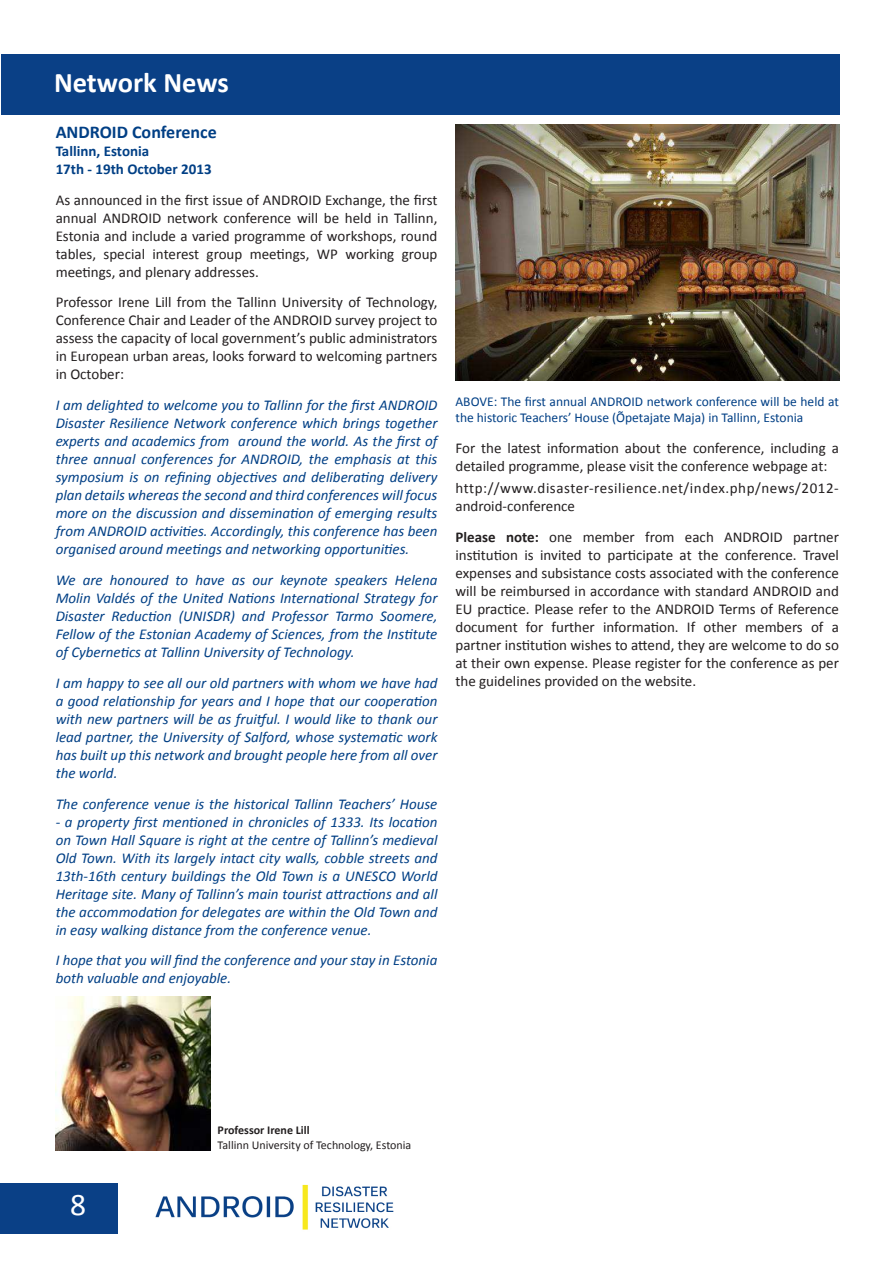
<style>
.page{position:relative;width:893px;height:1263px;background:#fff}
.page>*{position:absolute;margin:0;border:0;box-sizing:border-box;transform-origin:0 0}
.t1{font:31.5px "Calibri";color:#fff}
.t2{font:700 28.5px "Calibri";color:#fff}
.t3{font:700 18px "Calibri";color:#003f85}
.t4{font:italic 15px/18px "Calibri";color:#003f85;text-align:justify}
.t5{font:15px/18px "Calibri";color:#231f20;text-align:justify}
.t6{font:15px/18px "Calibri";letter-spacing:.03em;color:#231f20}
.t7{font:700 15px/18px "Calibri";color:#003f85}
.t8{font:13.5px/16.2px "Calibri";color:#003f85}
.t9{font:12px "Calibri";color:#231f20}
.t10{font:700 12px "Calibri";color:#231f20}
.s1{font-weight:700}
</style>
<div class="page">
<div style="left:0;top:1183px;width:117px;height:51px;background:#0a4086"></div>
<img style="left:155px;top:1184px;width:239px;height:46px">
<div style="left:1px;top:54px;width:839px;height:61px;background:#0a4086"></div>
<img style="left:56px;top:996px;width:154px;height:154px">
<img style="left:455px;top:124px;width:385px;height:257px">
<h2 class="t2" style="left:54px;top:64px;width:176px">Network News</h2>
<p class="t3" style="left:56px;top:120px;width:163px">ANDROID Conference</p>
<p class="t7" style="left:56px;top:142px;width:157px">Tallinn, Estonia<br>17th - 19th October 2013</p>
<p class="t5" style="left:56px;top:191px;width:383px">As announced in the irst issue of ANDROID Exchange, the irst annual ANDROID network conference will be held in Tallinn, Estonia and include a varied programme of workshops, round tables, special interest group meeings, WP working group meeings, and plenary addresses.</p>
<p class="t5" style="left:56px;top:293px;width:383px">Professor Irene Lill from the Tallinn University of Technology, Conference Chair and Leader of the ANDROID survey project to assess the capacity of local government’s public administrators in European urban areas, looks forward to welcoming partners in October:</p>
<p class="t4" style="left:56px;top:396px;width:383px">I am delighted to welcome you to Tallinn for the irst ANDROID Disaster Resilience Network conference which brings together experts and academics from around the world. As the irst of three annual conferences for ANDROID, the emphasis at this symposium is on reining objecives and deliberaing delivery plan details whereas the second and third conferences will focus more on the discussion and disseminaion of emerging results from ANDROID aciviies. Accordingly, this conference has been organised around meeings and networking opportuniies.</p>
<p class="t4" style="left:56px;top:570px;width:383px">We are honoured to have as our keynote speakers Helena Molin Valdés of the United Naions Internaional Strategy for Disaster Reducion (UNISDR) and Professor Tarmo Soomere, Fellow of the Estonian Academy of Sciences, from the Insitute of Cyberneics at Tallinn University of Technology.</p>
<p class="t4" style="left:56px;top:675px;width:383px">I am happy to see all our old partners with whom we have had a good relaionship for years and I hope that our cooperaion with new partners will be as fruiful. I would like to thank our lead partner, the University of Salford, whose systemaic work has built up this network and brought people here from all over the world.</p>
<p class="t4" style="left:56px;top:796px;width:383px">The conference venue is the historical Tallinn Teachers’ House</p>
<p class="t4" style="left:56px;top:812px;width:383px">- a property irst menioned in chronicles of 1333. Its locaion on Town Hall Square is right at the centre of Tallinn’s medieval Old Town. With its largely intact city walls, cobble streets and 13th-16th century buildings the Old Town is a UNESCO World Heritage site. Many of Tallinn’s main tourist atracions and all the accommodaion for delegates are within the Old Town and in easy walking distance from the conference venue.</p>
<p class="t4" style="left:56px;top:951px;width:383px">I hope that you will ind the conference and your stay in Estonia both valuable and enjoyable.</p>
<p class="t8" style="left:455px;top:393px;width:385px">ABOVE: The irst annual ANDROID network conference will be held at the historic Teachers’ House (Õpetajate Maja) in Tallinn, Estonia</p>
<p class="t5" style="left:455px;top:439px;width:385px">For the latest informaion about the conference, including a detailed programme, please visit the conference webpage at:</p>
<p class="t6" style="left:455px;top:479px;width:385px">http://www.disaster-resilience.net/index.php/news/2012- android-conference</p>
<p class="t5" style="left:455px;top:528px;width:385px"><span class="s1">Please note:</span> one member from each ANDROID partner insituion is invited to paricipate at the conference. Travel expenses and subsistance costs associated with the conference will be reimbursed in accordance with standard ANDROID and EU pracice. Please refer to the ANDROID Terms of Reference document for further informaion. If other members of a partner insituion wishes to atend, they are welcome to do so at their own expense. Please register for the conference as per the guidelines provided on the website.</p>
<h1 class="t1" style="left:70px;top:1184px;width:17px">8</h1>
<p class="t10" style="left:218px;top:1123px;width:94px">Professor Irene Lill</p>
<p class="t9" style="left:218px;top:1137px;width:195px">Tallinn University of Technology, Estonia</p>
</div>
